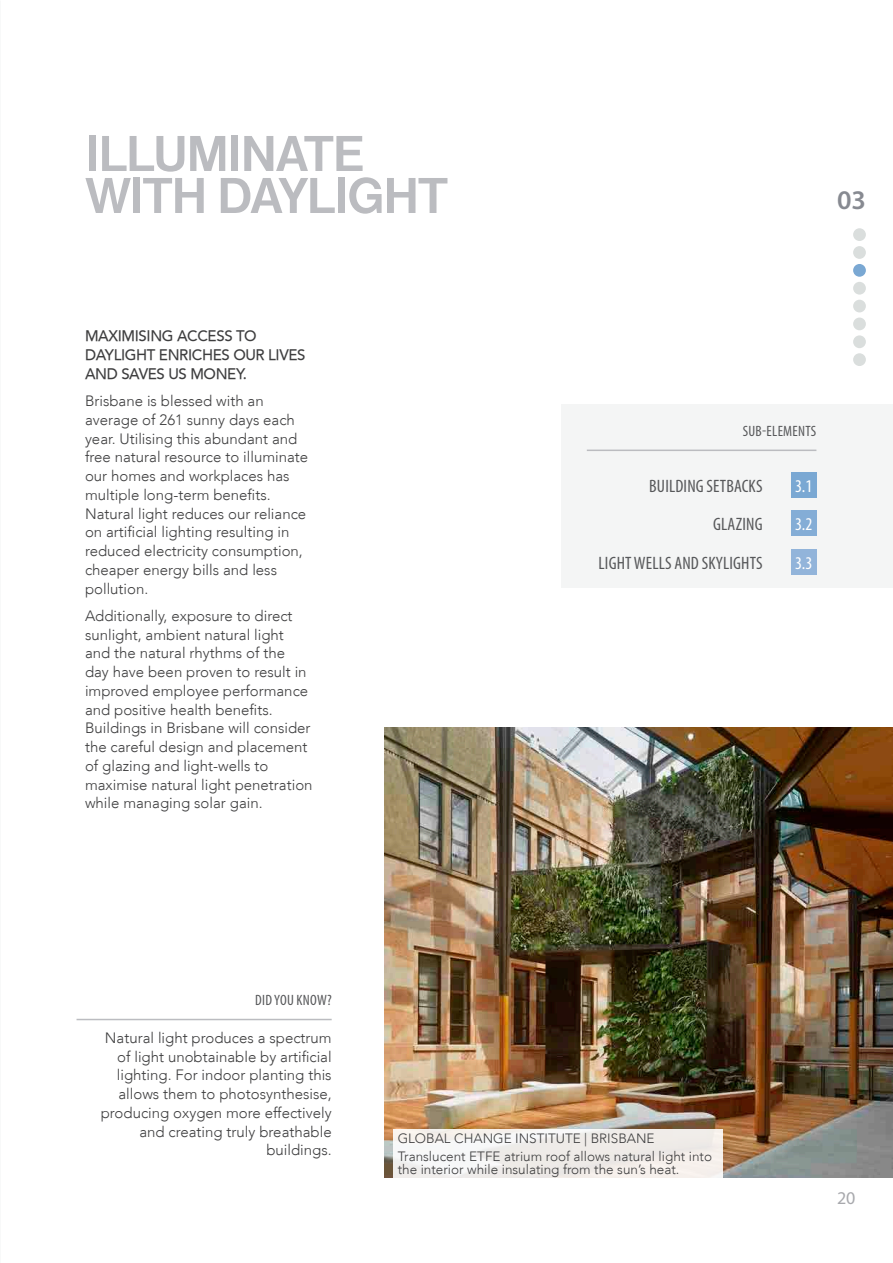
<style>
.page{position:relative;width:893px;height:1263px;background:#fff}
.page>*{position:absolute;margin:0;border:0;box-sizing:border-box;transform-origin:0 0}
.t1{font:700 52.5px/42px "Nimbus Sans DOT";letter-spacing:-.025em;color:#bbbcc0}
.t2{font:600 27px "Myriad Pro";color:#878a91}
.t3{font:condensed 18px "Myriad Pro";letter-spacing:.01em;color:#57585a}
.t4{font:condensed 18px "Myriad Pro";color:#fff}
.t5{font:18px "Myriad Pro";color:#a8a9ad}
.t6{font:300 15px/18.8px "Avenir LT";color:#3e3e3f}
.t7{font:500 15px/18.8px "Avenir";letter-spacing:-.025em;color:#3e3e3f}
.t8{font:condensed 15px "Myriad Pro";letter-spacing:.02em;color:#57585a}
.t9{font:300 13.5px/17.7px "Avenir LT";color:#3e3e3f}
</style>
<div class="page">
<img style="left:385px;top:727px;width:508px;height:451px">
<div style="left:561px;top:404px;width:332px;height:184px;background:#f3f4f4"></div>
<hr style="left:587px;top:450px;width:229px;height:1px;background:#bbbcc0">
<div style="left:791px;top:472px;width:25px;height:26px;background:#7aa8d3"></div>
<div style="left:791px;top:511px;width:25px;height:25px;background:#84add6"></div>
<div style="left:791px;top:549px;width:25px;height:25px;background:#92b4da"></div>
<hr style="left:77px;top:1019px;width:255px;height:1px;background:#bbbcc0">
<div style="left:393px;top:1128px;width:330px;height:50px;background:linear-gradient(to right,#f4f3f3,#f0ebe7)"></div>
<div style="left:853px;top:228px;width:13px;height:13px;background:#dadedd;border-radius:50%"></div>
<div style="left:853px;top:246px;width:13px;height:13px;background:#dadedd;border-radius:50%"></div>
<div style="left:853px;top:264px;width:13px;height:13px;background:#7aa8d3;border-radius:50%"></div>
<div style="left:853px;top:282px;width:13px;height:13px;background:#dadedd;border-radius:50%"></div>
<div style="left:853px;top:300px;width:13px;height:12px;background:#dadedd;border-radius:50%"></div>
<div style="left:853px;top:318px;width:13px;height:12px;background:#dadedd;border-radius:50%"></div>
<div style="left:853px;top:335px;width:13px;height:13px;background:#dadedd;border-radius:50%"></div>
<div style="left:853px;top:353px;width:13px;height:13px;background:#dadedd;border-radius:50%"></div>
<h3 class="t1" style="left:85px;top:133px;width:364px">ILLUMINATE<br>WITH DAYLIGHT</h3>
<p class="t7" style="left:85px;top:327px;width:222px">MAXIMISING ACCESS TO<br>DAYLIGHT ENRICHES OUR LIVES<br>AND SAVES US MONEY.</p>
<p class="t6" style="left:85px;top:392px;width:225px">Brisbane is blessed with an average of 261 sunny days each year. Utilising this abundant and free natural resource to illuminate our homes and workplaces has multiple long-term benefits.<br>Natural light reduces our reliance on artificial lighting resulting in reduced electricity consumption, cheaper energy bills and less pollution.</p>
<p class="t6" style="left:85px;top:606px;width:229px">Additionally, exposure to direct sunlight, ambient natural light and the natural rhythms of the day have been proven to result in improved employee performance and positive health benefits.<br>Buildings in Brisbane will consider the careful design and placement of glazing and light-wells to maximise natural light penetration while managing solar gain.</p>
<p class="t2" style="left:837px;top:183px;width:30px">03</p>
<p class="t8" style="left:743px;top:422px;width:75px">SUB-ELEMENTS</p>
<p class="t3" style="left:649px;top:475px;width:115px">BUILDING SETBACKS</p>
<p class="t4" style="left:795px;top:475px;width:19px">3.1</p>
<p class="t3" style="left:713px;top:513px;width:51px">GLAZING</p>
<p class="t4" style="left:795px;top:513px;width:19px">3.2</p>
<p class="t3" style="left:599px;top:552px;width:165px">LIGHT WELLS AND SKYLIGHTS</p>
<p class="t4" style="left:795px;top:552px;width:19px">3.3</p>
<p class="t8" style="left:255px;top:991px;width:78px">DID YOU KNOW?</p>
<p class="t6" style="left:101px;top:1028px;width:232px;text-align:right">Natural light produces a spectrum of light unobtainable by artificial lighting. For indoor planting this allows them to photosynthesise, producing oxygen more effectively and creating truly breathable buildings.</p>
<p class="t9" style="left:398px;top:1129px;width:316px">GLOBAL CHANGE INSTITUTE | BRISBANE<br>Translucent ETFE atrium roof allows natural light into</p>
<p class="t9" style="left:398px;top:1161px;width:283px">the interior while insulating from the sun’s heat.</p>
<p class="t5" style="left:837px;top:1187px;width:20px">20</p>
</div>
